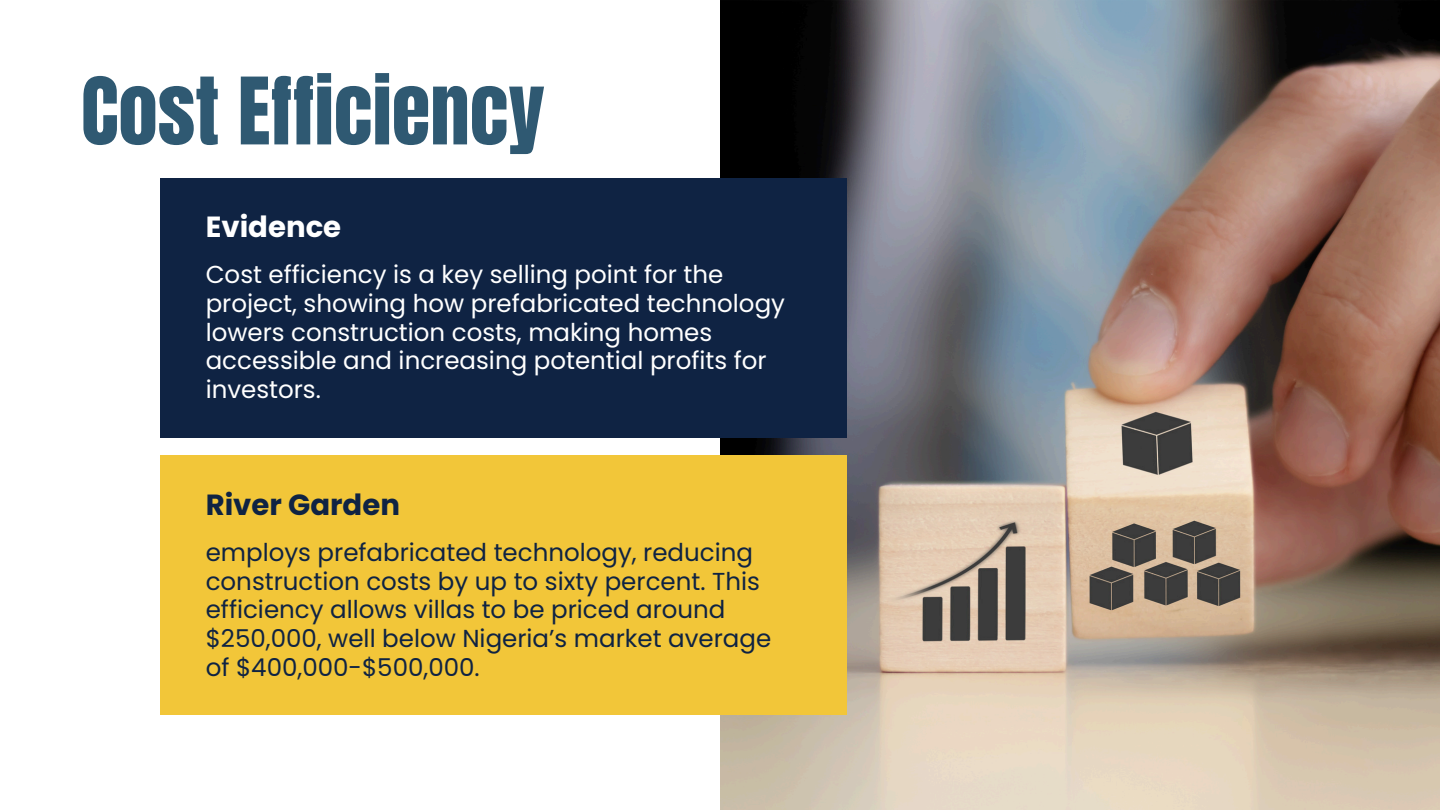
<style>
.page{position:relative;width:1440px;height:810px;background:#fff}
.page>*{position:absolute;margin:0;border:0;box-sizing:border-box;transform-origin:0 0}
.t1{font:79px "Anton";color:#2f5972}
.t2{font:700 29.1px "Poppins";color:#0f2343}
.t3{font:700 29.1px "Poppins";color:#fff}
.t4{font:24.5px/28.7px "Poppins";color:#0f2343}
.t5{font:24.5px/28.7px "Poppins";color:#fff}
</style>
<div class="page">
<img style="left:720px;top:0;width:720px;height:810px">
<div style="left:160px;top:178px;width:686px;height:259px;background:#0f2343"></div>
<div style="left:160px;top:455px;width:686px;height:260px;background:#f2c639"></div>
<h1 class="t1" style="left:81px;top:55px;width:465px">Cost Efficiency</h1>
<h2 class="t3" style="left:206px;top:207px;width:137px">Evidence</h2>
<h2 class="t5" style="left:206px;top:260px;width:581px">Cost efficiency is a key selling point for the project, showing how prefabricated technology lowers construction costs, making homes accessible and increasing potential profits for investors.</h2>
<p class="t2" style="left:206px;top:484px;width:196px">River Garden</p>
<p class="t4" style="left:206px;top:538px;width:567px">employs prefabricated technology, reducing construction costs by up to sixty percent. This efficiency allows villas to be priced around $250,000, well below Nigeria’s market average of $400,000-$500,000.</p>
</div>
